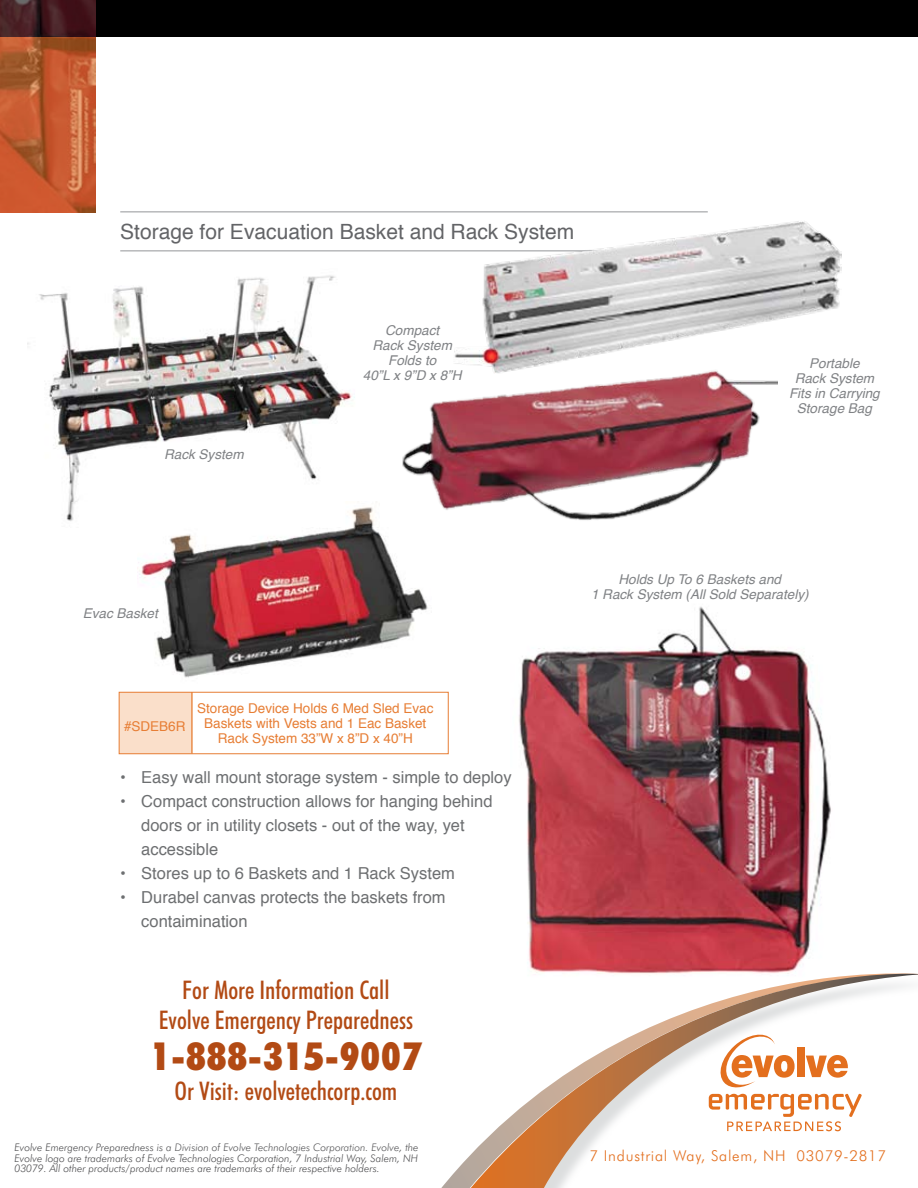
<style>
.page{position:relative;width:918px;height:1188px;background:#fff}
.page>*{position:absolute;margin:0;border:0;box-sizing:border-box;transform-origin:0 0}
.t1{font:900 condensed 38.55px "Futura BT";letter-spacing:.04em;color:#b24a14}
.t2{font:500 condensed 25.8px/30px "Futura BT";color:#b24a14;text-align:center}
.t3{font:21px "Helvetica";color:#636467}
.t4{font:16.5px/24px "Helvetica";color:#6d6f71}
.t5{font:300 15px "Futura BT";letter-spacing:.05em;color:#e36f1e}
.t6{font:italic 13.5px/15px "Helvetica";color:#808285;text-align:center}
.t7{font:13.5px/15px "Helvetica";color:#e77e35;text-align:center}
.t8{font:italic 300 10.5px/10.5px "Futura BT";color:#4d4d4f;text-align:justify}
</style>
<div class="page">
<div style="left:0;top:0;width:918px;height:37px;background:#000"></div>
<img style="left:0;top:0;width:95px;height:213px">
<hr style="left:120px;top:250px;width:588px;height:1px;background:#939598">
<hr style="left:120px;top:212px;width:588px;height:1px;background:#939598">
<img style="left:27px;top:275px;width:328px;height:246px">
<img style="left:453px;top:221px;width:389px;height:125px">
<img style="left:402px;top:346px;width:376px;height:174px">
<img style="left:519px;top:606px;width:312px;height:334px">
<img style="left:138px;top:502px;width:296px;height:190px">
<div style="left:119px;top:692px;width:74px;height:61px;background:#fadfca"></div>
<div style="left:119px;top:692px;width:330px;height:62px;border:1px solid #e77e35"></div>
<hr style="left:192px;top:692px;width:1px;height:61px;background:#e36f1e">
<svg style="left:529px;top:940px;width:281px;height:32px;background:#ca4853"></svg>
<div style="left:440px;top:976px;width:478px;height:212px;background:#d1d3d4;opacity:.75"></div>
<svg style="left:471px;top:974px;width:447px;height:214px"></svg>
<svg style="left:709px;top:1031px;width:153px;height:100px"></svg>
<h3 class="t3" style="left:120px;top:216px;width:456px">Storage for Evacuation Basket and Rack System</h3>
<p class="t6" style="left:164px;top:447px;width:81px">Rack System</p>
<p class="t6" style="left:363px;top:323px;width:100px">Compact<br>Rack System<br>Folds to<br>40”L x 9”D x 8”H</p>
<p class="t6" style="left:789px;top:356px;width:92px">Portable<br>Rack System<br>Fits in Carrying<br>Storage Bag</p>
<p class="t6" style="left:83px;top:606px;width:77px">Evac Basket</p>
<p class="t7" style="left:124px;top:719px;width:63px">#SDEB6R</p>
<p class="t7" style="left:197px;top:701px;width:238px">Storage Device Holds 6 Med Sled Evac<br>Baskets with Vests and 1 Eac Basket<br>Rack System 33”W x 8”D x 40”H</p>
<h3 class="t4" style="left:120px;top:766px;width:393px">• Easy wall mount storage system - simple to deploy</h3>
<h3 class="t4" style="left:141px;top:790px;width:353px;text-indent:-21px">• Compact construction allows for hanging behind doors or in utility closets - out of the way, yet accessible</h3>
<h3 class="t4" style="left:120px;top:862px;width:336px">• Stores up to 6 Baskets and 1 Rack System</h3>
<h3 class="t4" style="left:141px;top:886px;width:306px;text-indent:-21px">• Durabel canvas protects the baskets from contaimination</h3>
<h2 class="t2" style="left:159px;top:975px;width:256px">For More Information Call<br>Evolve Emergency Preparedness</h2>
<h1 class="t1" style="left:151px;top:1033px;width:272px">1-888-315-9007</h1>
<h2 class="t2" style="left:175px;top:1075px;width:224px">Or Visit: evolvetechcorp.com</h2>
<p class="t8" style="left:14px;top:1142px;width:406px">Evolve Emergency Preparedness is a Division of Evolve Technologies Corporation. Evolve, the Evolve logo are trademarks of Evolve Technologies Corporation, 7 Industrial Way, Salem, NH 03079. All other products/product names are trademarks of their respective holders.</p>
<p class="t6" style="left:591px;top:573px;width:219px">Holds Up To 6 Baskets and<br>1 Rack System (All Sold Separately)</p>
<h3 class="t5" style="left:589px;top:1147px;width:298px">7 Industrial Way, Salem, NH 03079-2817</h3>
</div>
